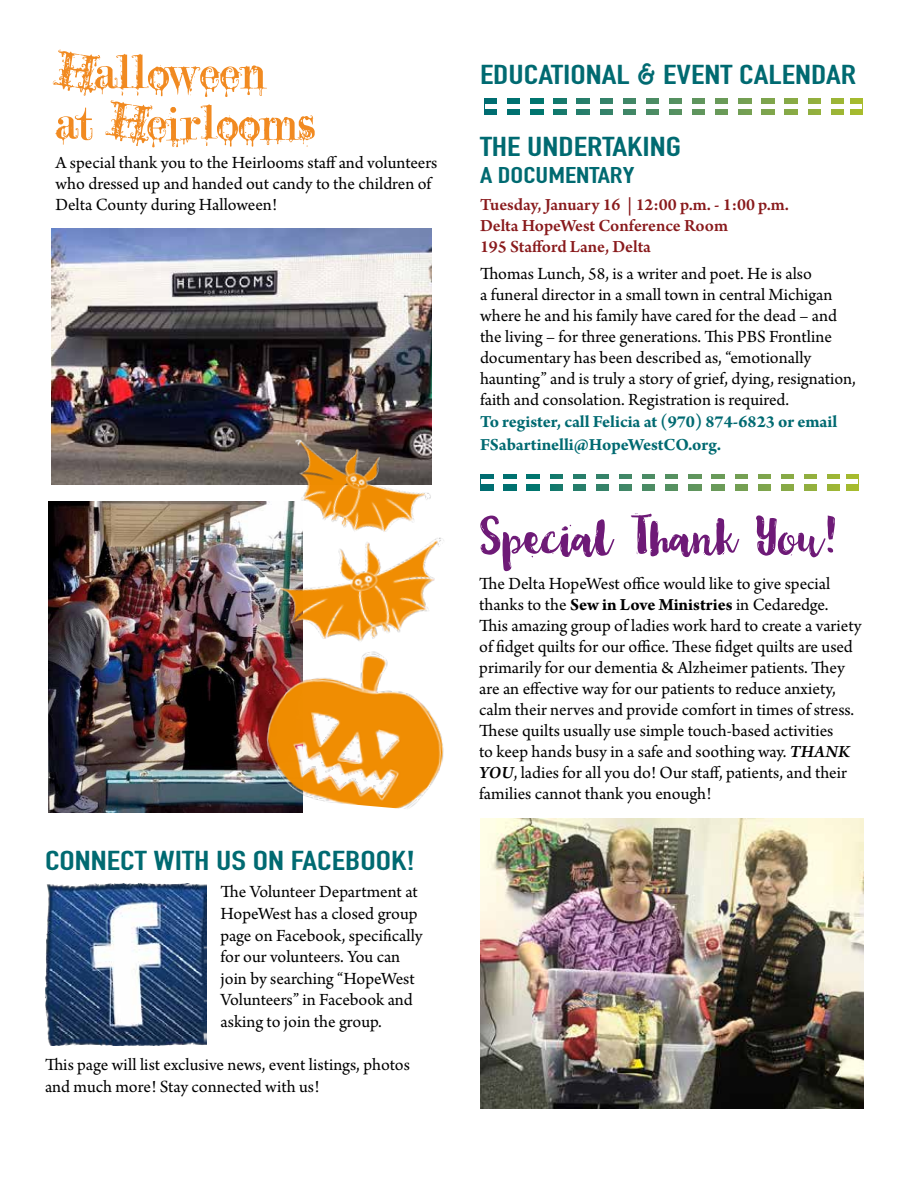
<style>
.page{position:relative;width:918px;height:1188px;background:#fff}
.page>*{position:absolute;margin:0;border:0;box-sizing:border-box;transform-origin:0 0}
.t1{font:54px/50.4px "A Lolita Scorned";color:#f18a21}
.t2{font:54px "Abigail";letter-spacing:-.055em;color:#6e1a77}
.t3{font:36px/72px "Brayden Sans";color:#006a71}
.t4{font:30px "Brayden Sans";color:#006a71}
.t5{font:18px/21px "Arno Pro";color:#000}
.t6{font:600 18px/21px "Arno Pro";letter-spacing:-.005em;color:#891a1c}
.t7{font:700 18px/22.5px "Arno Pro";letter-spacing:-.005em;color:#006a71}
.s1{font-weight:700}
.s2{font-weight:600;font-style:italic}
</style>
<div class="page">
<svg style="left:831px;top:98px;width:13px;height:17px"></svg>
<svg style="left:808px;top:98px;width:12px;height:17px"></svg>
<svg style="left:785px;top:98px;width:12px;height:17px"></svg>
<svg style="left:762px;top:98px;width:12px;height:17px"></svg>
<svg style="left:739px;top:98px;width:12px;height:17px"></svg>
<svg style="left:716px;top:98px;width:12px;height:17px"></svg>
<svg style="left:693px;top:98px;width:12px;height:17px"></svg>
<svg style="left:669px;top:98px;width:13px;height:17px"></svg>
<svg style="left:646px;top:98px;width:13px;height:17px"></svg>
<svg style="left:623px;top:98px;width:13px;height:17px"></svg>
<svg style="left:600px;top:98px;width:12px;height:17px"></svg>
<svg style="left:577px;top:98px;width:12px;height:17px"></svg>
<svg style="left:554px;top:98px;width:12px;height:17px"></svg>
<svg style="left:531px;top:98px;width:12px;height:17px"></svg>
<svg style="left:508px;top:98px;width:12px;height:17px"></svg>
<svg style="left:484px;top:98px;width:13px;height:17px"></svg>
<svg style="left:850px;top:98px;width:12px;height:17px"></svg>
<hr style="left:485px;top:104px;width:377px;height:4px;background:#fff">
<svg style="left:827px;top:474px;width:13px;height:16px"></svg>
<svg style="left:804px;top:474px;width:13px;height:16px"></svg>
<svg style="left:781px;top:474px;width:13px;height:16px"></svg>
<svg style="left:758px;top:474px;width:12px;height:16px"></svg>
<svg style="left:735px;top:474px;width:12px;height:16px"></svg>
<svg style="left:712px;top:474px;width:12px;height:16px"></svg>
<svg style="left:689px;top:474px;width:12px;height:16px"></svg>
<svg style="left:666px;top:474px;width:12px;height:16px"></svg>
<svg style="left:643px;top:474px;width:12px;height:16px"></svg>
<svg style="left:619px;top:474px;width:13px;height:16px"></svg>
<svg style="left:596px;top:474px;width:13px;height:16px"></svg>
<svg style="left:573px;top:474px;width:13px;height:16px"></svg>
<svg style="left:550px;top:474px;width:12px;height:16px"></svg>
<svg style="left:527px;top:474px;width:12px;height:16px"></svg>
<svg style="left:504px;top:474px;width:12px;height:16px"></svg>
<svg style="left:481px;top:474px;width:12px;height:16px"></svg>
<svg style="left:846px;top:474px;width:13px;height:16px"></svg>
<hr style="left:481px;top:480px;width:377px;height:4px;background:#fff">
<img style="left:45px;top:883px;width:162px;height:162px">
<img style="left:51px;top:228px;width:381px;height:257px">
<img style="left:49px;top:502px;width:212px;height:310px">
<img style="left:250px;top:635px;width:194px;height:178px">
<img style="left:256px;top:514px;width:188px;height:155px">
<img style="left:261px;top:419px;width:183px;height:141px">
<img style="left:481px;top:818px;width:383px;height:290px">
<h1 class="t1" style="left:56px;top:50px;width:262px">Halloween at Heirlooms</h1>
<p class="t5" style="left:56px;top:153px;width:383px">A special thank you to the Heirlooms staff and volunteers who dressed up and handed out candy to the children of<br>Delta County during Halloween!</p>
<h2 class="t3" style="left:45px;top:824px;width:372px">Connect with us on Facebook!</h2>
<p class="t5" style="left:220px;top:882px;width:204px;line-height:21.6px">The Volunteer Department at<br>HopeWest has a closed group page on Facebook, specifically for our volunteers. You can join by searching “HopeWest<br>Volunteers” in Facebook and asking to join the group.</p>
<p class="t5" style="left:45px;top:1055px;width:366px;line-height:21.6px">This page will list exclusive news, event listings, photos and much more! Stay connected with us!</p>
<h2 class="t3" style="left:480px;top:38px;width:378px">Educational &amp; Event Calendar<br>The Undertaking</h2>
<h3 class="t4" style="left:480px;top:162px;width:156px">A Documentary</h3>
<p class="t6" style="left:480px;top:195px;width:311px">Tuesday, January 16 | 12:00 p.m. - 1:00 p.m.<br>Delta HopeWest Conference Room<br>195 Stafford Lane, Delta</p>
<p class="t5" style="left:480px;top:264px;width:377px">Thomas Lunch, 58, is a writer and poet. He is also<br>a funeral director in a small town in central Michigan where he and his family have cared for the dead – and the living – for three generations. This PBS Frontline documentary has been described as, “emotionally haunting” and is truly a story of grief, dying, resignation, faith and consolation. Registration is required.</p>
<p class="t7" style="left:480px;top:412px;width:359px">To register, call Felicia at (970) 874-6823 or email<br>FSabartinelli@HopeWestCO.org.</p>
<h1 class="t2" style="left:479px;top:506px;width:358px">Special Thank You!</h1>
<p class="t5" style="left:479px;top:574px;width:384px">The Delta HopeWest office would like to give special thanks to the <span class="s1">Sew in Love Ministries</span> in Cedaredge.<br>This amazing group of ladies work hard to create a variety of fidget quilts for our office. These fidget quilts are used primarily for our dementia &amp; Alzheimer patients. They are an effective way for our patients to reduce anxiety, calm their nerves and provide comfort in times of stress.<br>These quilts usually use simple touch-based activities<br>to keep hands busy in a safe and soothing way. <span class="s2">THANK YOU</span>, ladies for all you do! Our staff, patients, and their families cannot thank you enough!</p>
</div>
